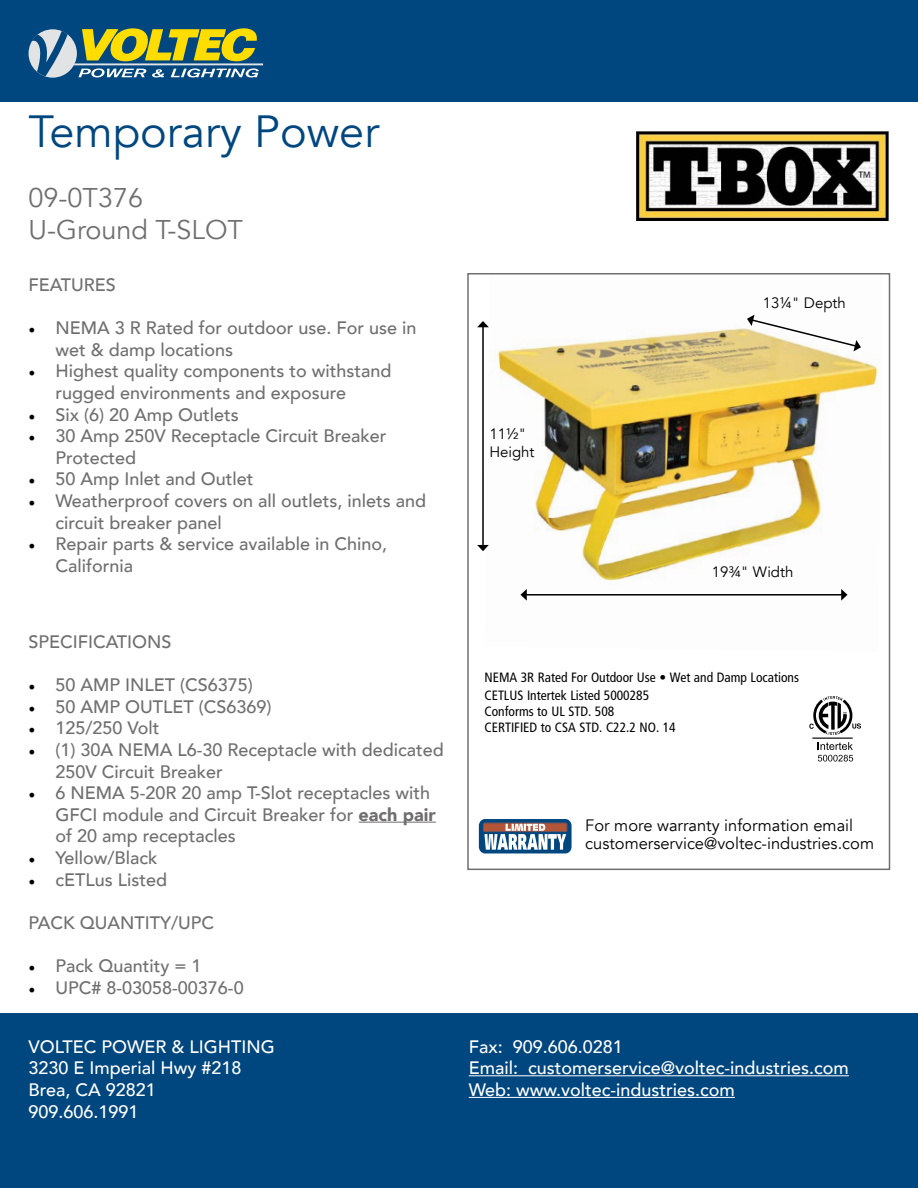
<style>
.page{position:relative;width:918px;height:1188px;background:#fff}
.page>*{position:absolute;margin:0;border:0;box-sizing:border-box;transform-origin:0 0}
.t1{font:45px "Avenir";color:#00467f}
.t2{font:27px "Avenir";color:#706e6e}
.t3{font:500 18px/21.6px "Avenir";color:#706e6e}
.t4{font:500 18px "Avenir";color:#fff}
.t5{font:16.5px/18px "Avenir";color:#000}
.t6{font:15px "Avenir";color:#000}
.t7{font:condensed 13.5px "Frutiger";color:#000}
.s1{font-family:"Minion Pro";font-weight:400;color:#000}
.s2{font-weight:900}
</style>
<div class="page">
<div style="left:0;top:0;width:918px;height:102px;background:#00467f"></div>
<div style="left:0;top:1013px;width:918px;height:175px;background:#00467f"></div>
<hr style="left:74px;top:63px;width:189px;height:2px;background:#e2e3e4">
<svg style="left:29px;top:28px;width:230px;height:49px"></svg>
<hr style="left:359px;top:822px;width:77px;height:1px;background:#706e6e">
<img style="left:485px;top:314px;width:396px;height:267px">
<div style="left:467px;top:273px;width:423px;height:597px;border:2px solid #706e6e"></div>
<img style="left:637px;top:131px;width:252px;height:90px">
<svg style="left:747px;top:315px;width:114px;height:36px"></svg>
<hr style="left:482px;top:327px;width:2px;height:219px;background:#000">
<svg style="left:477px;top:321px;width:12px;height:6px"></svg>
<svg style="left:477px;top:545px;width:12px;height:6px"></svg>
<hr style="left:526px;top:594px;width:316px;height:2px;background:#000">
<svg style="left:520px;top:589px;width:7px;height:12px"></svg>
<svg style="left:841px;top:589px;width:7px;height:12px"></svg>
<svg style="left:818px;top:742px;width:35px;height:20px"></svg>
<svg style="left:809px;top:696px;width:52px;height:39px"></svg>
<hr style="left:812px;top:738px;width:41px;height:1px;background:#000">
<div style="left:479px;top:819px;width:93px;height:34px;background:#00467f;border-radius:6px"></div>
<div style="left:483px;top:822px;width:84px;height:10px;border:1px solid #71535c;border-radius:2px"></div>
<svg style="left:484px;top:824px;width:82px;height:26px"></svg>
<hr style="left:469px;top:1075px;width:380px;height:1px;background:#fff">
<hr style="left:469px;top:1097px;width:266px;height:1px;background:#fff">
<p class="t1" style="left:28px;top:105px;width:352px">Temporary Power</p>
<p class="t2" style="left:28px;top:182px;width:116px">09-0T376</p>
<p class="t2" style="left:28px;top:214px;width:216px">U-Ground T-SLOT</p>
<p class="t3" style="left:28px;top:273px;width:89px">FEATURES</p>
<p class="t3" style="left:56px;top:316px;width:363px;text-indent:-27px"><span class="s1">•</span> NEMA 3 R Rated for outdoor use. For use in wet &amp; damp locations</p>
<p class="t3" style="left:56px;top:359px;width:338px;text-indent:-27px"><span class="s1">•</span> Highest quality components to withstand rugged environments and exposure</p>
<p class="t3" style="left:28px;top:403px;width:212px"><span class="s1">•</span> Six (6) 20 Amp Outlets</p>
<p class="t3" style="left:56px;top:424px;width:333px;text-indent:-27px"><span class="s1">•</span> 30 Amp 250V Receptacle Circuit Breaker<br>Protected</p>
<p class="t3" style="left:28px;top:467px;width:227px"><span class="s1">•</span> 50 Amp Inlet and Outlet</p>
<p class="t3" style="left:56px;top:489px;width:372px;text-indent:-27px"><span class="s1">•</span> Weatherproof covers on all outlets, inlets and circuit breaker panel</p>
<p class="t3" style="left:56px;top:532px;width:333px;text-indent:-27px"><span class="s1">•</span> Repair parts &amp; service available in Chino,<br>California</p>
<p class="t3" style="left:28px;top:630px;width:145px">SPECIFICATIONS</p>
<p class="t3" style="left:28px;top:673px;width:226px"><span class="s1">•</span> 50 AMP INLET (CS6375)</p>
<p class="t3" style="left:28px;top:695px;width:245px"><span class="s1">•</span> 50 AMP OUTLET (CS6369)</p>
<p class="t3" style="left:28px;top:716px;width:133px"><span class="s1">•</span> 125/250 Volt</p>
<p class="t3" style="left:56px;top:738px;width:390px;text-indent:-27px"><span class="s1">•</span> (1) 30A NEMA L6-30 Receptacle with dedicated<br>250V Circuit Breaker</p>
<p class="t3" style="left:56px;top:781px;width:382px;text-indent:-27px"><span class="s1">•</span> 6 NEMA 5-20R 20 amp T-Slot receptacles with<br>GFCI module and Circuit Breaker for <span class="s2">each pair </span>of 20 amp receptacles</p>
<p class="t3" style="left:28px;top:846px;width:131px"><span class="s1">•</span> Yellow/Black</p>
<p class="t3" style="left:28px;top:868px;width:140px"><span class="s1">•</span> cETLus Listed</p>
<p class="t3" style="left:28px;top:911px;width:187px">PACK QUANTITY/UPC</p>
<p class="t3" style="left:28px;top:954px;width:175px"><span class="s1">•</span> Pack Quantity = 1</p>
<p class="t3" style="left:28px;top:976px;width:217px"><span class="s1">•</span> UPC# 8-03058-00376-0</p>
<p class="t4" style="left:28px;top:1031px;width:248px">VOLTEC POWER &amp; LIGHTING</p>
<p class="t4" style="left:28px;top:1053px;width:215px">3230 E Imperial Hwy #218</p>
<p class="t4" style="left:28px;top:1074px;width:129px">Brea, CA 92821</p>
<p class="t4" style="left:28px;top:1096px;width:112px">909.606.1991</p>
<p class="t6" style="left:489px;top:425px;width:38px">11½"</p>
<p class="t6" style="left:489px;top:443px;width:47px">Height</p>
<p class="t6" style="left:763px;top:294px;width:85px">13¼" Depth</p>
<p class="t6" style="left:712px;top:563px;width:83px">19¾" Width</p>
<p class="t7" style="left:484px;top:670px;width:316px">NEMA 3R Rated For Outdoor Use • Wet and Damp Locations</p>
<p class="t7" style="left:484px;top:687px;width:166px">CETLUS Intertek Listed 5000285</p>
<p class="t7" style="left:484px;top:703px;width:131px">Conforms to UL STD. 508</p>
<p class="t7" style="left:484px;top:720px;width:193px">CERTIFIED to CSA STD. C22.2 NO. 14</p>
<p class="t5" style="left:585px;top:817px;width:290px">For more warranty information email customerservice@voltec-industries.com</p>
<p class="t4" style="left:469px;top:1031px;width:156px">Fax: 909.606.0281</p>
<p class="t4" style="left:469px;top:1053px;width:382px">Email: customerservice@voltec-industries.com</p>
<p class="t4" style="left:469px;top:1074px;width:268px">Web: www.voltec-industries.com</p>
</div>
